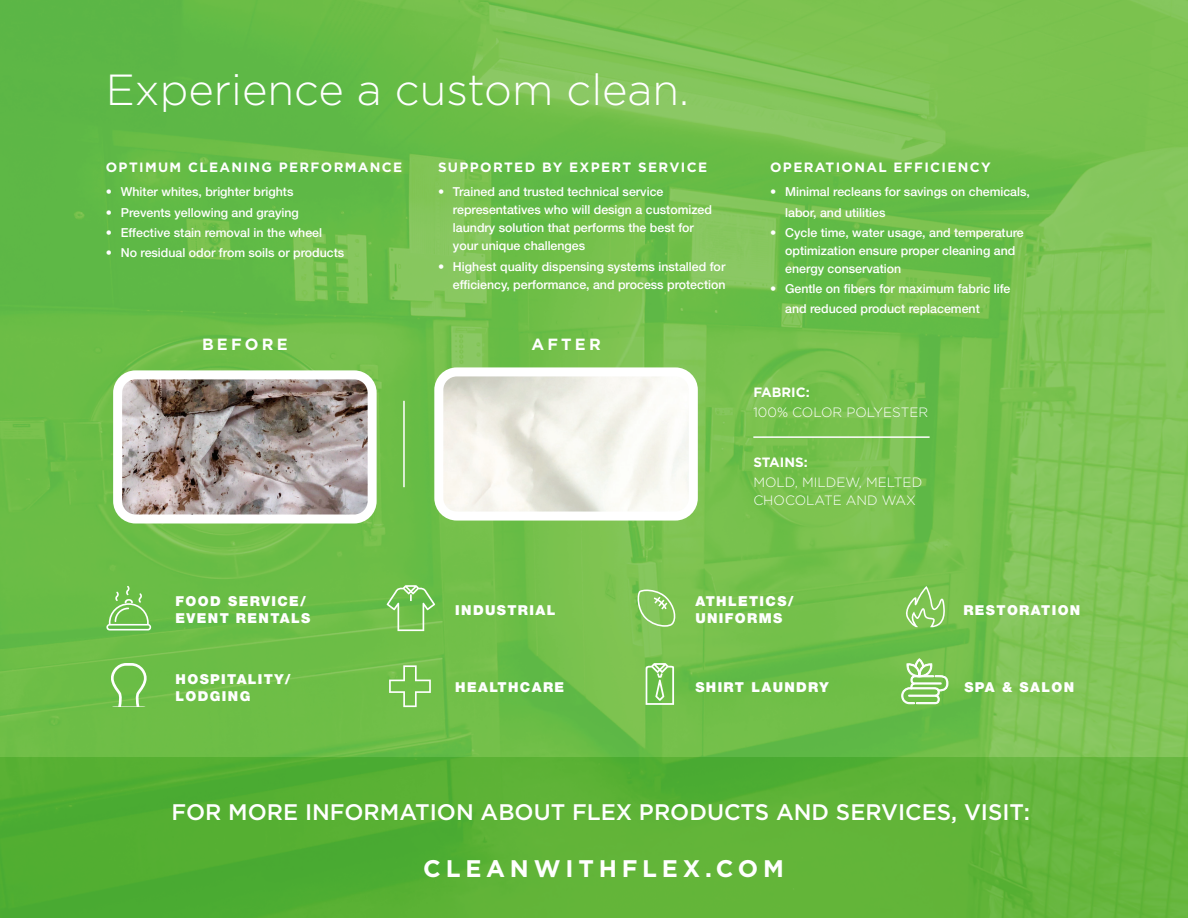
<style>
.page{position:relative;width:1188px;height:918px;background:#fff}
.page>*{position:absolute;margin:0;border:0;box-sizing:border-box;transform-origin:0 0}
.t1{font:300 43.5px "Gotham";color:#fff}
.t2{font:700 24px "Gotham";letter-spacing:.2em;color:#fff}
.t3{font:500 22.5px "Gotham";color:#fff}
.t4{font:700 16.2px "Gotham";letter-spacing:.2em;color:#fff}
.t5{font:900 13.65px/17.1px "Helvetica Neue LT Std";letter-spacing:.1em;color:#fff}
.Subhead{font:700 13.5px "Gotham";letter-spacing:.1em;color:#fff}
.Bullet_Copy{font:300 13.5px/18px "Gotham";color:#fff}
.Bullet_Copy-2{font:700 13.5px "Gotham";color:#fff}
.Bullet_Copy-3{font:500 12.3px/18px "Helvetica Neue LT Std";color:#fff}
</style>
<div class="page">
<img style="left:0;top:0;width:1188px;height:757px">
<svg style="left:0;top:757px;width:1188px;height:161px;background:#5ab136"></svg>
<svg style="left:106px;top:586px;width:45px;height:45px;background:#82c765"></svg>
<svg style="left:106px;top:663px;width:46px;height:43px;background:#80c661"></svg>
<svg style="left:387px;top:585px;width:48px;height:46px;background:#82c764"></svg>
<svg style="left:389px;top:665px;width:42px;height:42px;background:#86c863"></svg>
<hr style="left:403px;top:401px;width:2px;height:86px;background:#fff">
<hr style="left:753px;top:436px;width:177px;height:2px;background:#fff">
<img style="left:444px;top:377px;width:244px;height:134px">
<div style="left:434px;top:367px;width:264px;height:154px;border:9px solid #fff;border-radius:18px"></div>
<img style="left:123px;top:380px;width:244px;height:134px">
<div style="left:113px;top:370px;width:264px;height:154px;border:9px solid #fff;border-radius:18px"></div>
<svg style="left:646px;top:663px;width:28px;height:42px"></svg>
<svg style="left:636px;top:590px;width:40px;height:37px"></svg>
<svg style="left:905px;top:586px;width:40px;height:41px;background:#92cd6e"></svg>
<svg style="left:901px;top:658px;width:47px;height:46px"></svg>
<p class="t1" style="left:106px;top:62px;width:585px">Experience a custom clean.</p>
<p class="Subhead" style="left:106px;top:158px;width:298px">OPTIMUM CLEANING PERFORMANCE</p>
<p class="Bullet_Copy-3" style="left:106px;top:183px;width:189px">• Whiter whites, brighter brights</p>
<p class="Bullet_Copy-3" style="left:106px;top:203px;width:195px">• Prevents yellowing and graying</p>
<p class="Bullet_Copy-3" style="left:106px;top:223px;width:218px">• Effective stain removal in the wheel</p>
<p class="Bullet_Copy-3" style="left:106px;top:243px;width:240px">• No residual odor from soils or products</p>
<p class="Subhead" style="left:438px;top:158px;width:271px">SUPPORTED BY EXPERT SERVICE</p>
<p class="Bullet_Copy-3" style="left:453px;top:183px;width:261px;text-indent:-15px">• Trained and trusted technical service representatives who will design a customized laundry solution that performs the best for your unique challenges</p>
<p class="Bullet_Copy-3" style="left:438px;top:257px;width:289px;text-align:right">• Highest quality dispensing systems installed for efficiency, performance, and process protection</p>
<p class="t4" style="left:202px;top:334px;width:87px">BEFORE</p>
<p class="t4" style="left:531px;top:334px;width:71px">AFTER</p>
<p class="Subhead" style="left:770px;top:158px;width:222px">OPERATIONAL EFFICIENCY</p>
<p class="Bullet_Copy-3" style="left:770px;top:183px;width:261px">• Minimal recleans for savings on chemicals,</p>
<p class="Bullet_Copy-3" style="left:785px;top:203px;width:102px">labor, and utilities</p>
<p class="Bullet_Copy-3" style="left:785px;top:223px;width:240px;text-indent:-15px">• Cycle time, water usage, and temperature optimization ensure proper cleaning and energy conservation</p>
<p class="Bullet_Copy-3" style="left:770px;top:279px;width:242px">• Gentle on fibers for maximum fabric life</p>
<p class="Bullet_Copy-3" style="left:785px;top:300px;width:196px">and reduced product replacement</p>
<p class="Bullet_Copy-2" style="left:753px;top:384px;width:58px">FABRIC:</p>
<p class="Bullet_Copy" style="left:753px;top:403px;width:176px">100% COLOR POLYESTER</p>
<p class="Bullet_Copy-2" style="left:753px;top:453px;width:56px">STAINS:</p>
<p class="Bullet_Copy" style="left:753px;top:473px;width:170px">MOLD, MILDEW, MELTED<br>CHOCOLATE AND WAX</p>
<p class="t5" style="left:176px;top:593px;width:136px">FOOD SERVICE/<br>EVENT RENTALS</p>
<p class="t5" style="left:176px;top:670px;width:117px">HOSPITALITY/</p>
<p class="t5" style="left:176px;top:687px;width:76px">LODGING</p>
<p class="t5" style="left:455px;top:601px;width:102px">INDUSTRIAL</p>
<p class="t5" style="left:455px;top:679px;width:110px">HEALTHCARE</p>
<p class="t5" style="left:695px;top:593px;width:100px">ATHLETICS/</p>
<p class="t5" style="left:695px;top:610px;width:88px">UNIFORMS</p>
<p class="t5" style="left:695px;top:679px;width:135px">SHIRT LAUNDRY</p>
<p class="t5" style="left:963px;top:601px;width:119px">RESTORATION</p>
<p class="t5" style="left:964px;top:679px;width:111px">SPA &amp; SALON</p>
<p class="t3" style="left:171px;top:798px;width:860px">FOR MORE INFORMATION ABOUT FLEX PRODUCTS AND SERVICES, VISIT:</p>
<p class="t2" style="left:423px;top:853px;width:362px">CLEANWITHFLEX.COM</p>
</div>
